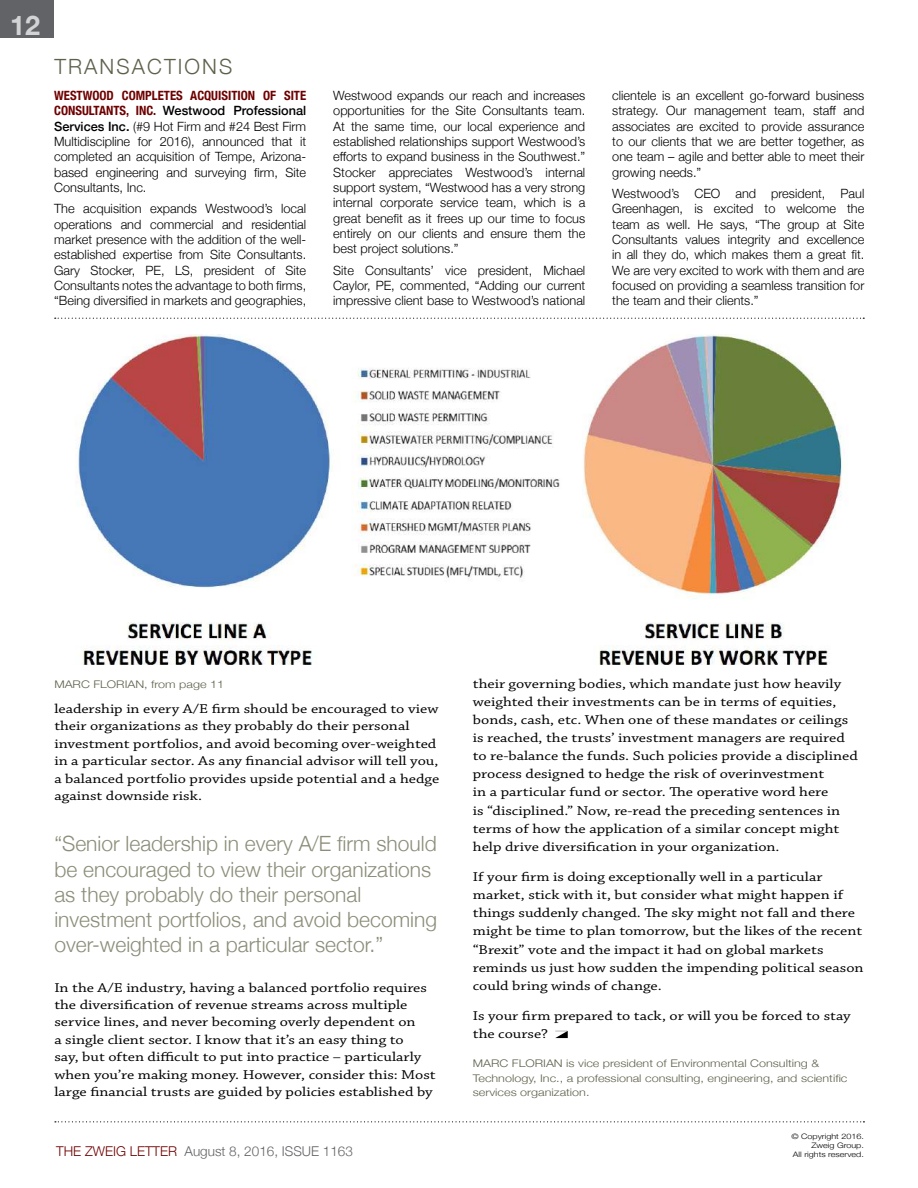
<style>
.page{position:relative;width:918px;height:1188px;background:#fff}
.page>*{position:absolute;margin:0;border:0;box-sizing:border-box;transform-origin:0 0}
.t1{font:700 27px "Helvetica Neue";color:#d1d3d4}
.t2{font:300 21px/25.2px "Helvetica Neue";color:#8c8d79}
.t3{font:300 21px "Helvetica Neue";letter-spacing:.1em;color:#5f604b}
.t4{font:13.5px/18.1px "Chaparral Pro";color:#000;scale:1.2 1}
.t5{font:300 13.5px "Helvetica Neue";color:#626366}
.t6{font:300 12.75px/15.3px "Helvetica Neue";color:#000;text-align:justify}
.t7{font:300 10.5px/14.5px "Helvetica Neue";color:#5f604b;scale:1.2 1}
.t8{font:300 7.5px/9px "Helvetica Neue";color:#000;text-align:right;scale:1.2 1}
.s1{font-weight:700;font-stretch:condensed;color:#6f0000}
.s2{font-weight:500}
.s3{color:#6f0000}
</style>
<div class="page">
<svg style="left:55px;top:1121px;width:809px;height:1px"></svg>
<div style="left:0;top:0;width:54px;height:37px;background:#626366"></div>
<svg style="left:555px;top:1031px;width:13px;height:7px"></svg>
<img style="left:78px;top:335px;width:767px;height:329px">
<svg style="left:55px;top:318px;width:809px;height:1px"></svg>
<div style="left:44px;top:328px;width:75px;height:37px;background:#fff"></div>
<h1 class="t1" style="left:10px;top:4px;width:32px">12</h1>
<h2 class="t3" style="left:54px;top:50px;width:179px">TRANSACTIONS</h2>
<p class="t6" style="left:54px;top:87px;width:254px"><span class="s1">WESTWOOD COMPLETES ACQUISITION OF SITE CONSULTANTS, INC.</span> <span class="s2">Westwood Professional Services Inc.</span> (#9 Hot Firm and #24 Best Firm Multidiscipline for 2016), announced that it completed an acquisition of Tempe, Arizona&shy;based engineering and surveying firm, Site Consultants, Inc.</p>
<p class="t6" style="left:54px;top:200px;width:254px">The acquisition expands Westwood’s local operations and commercial and residential market presence with the addition of the well&shy;established expertise from Site Consultants.<br>Gary Stocker, PE, LS, president of Site Consultants notes the advantage to both firms, “Being diversified in markets and geographies,</p>
<p class="t6" style="left:333px;top:87px;width:254px">Westwood expands our reach and increases opportunities for the Site Consultants team.<br>At the same time, our local experience and established relationships support Westwood’s efforts to expand business in the Southwest.” Stocker appreciates Westwood’s internal support system, “Westwood has a very strong internal corporate service team, which is a great benefit as it frees up our time to focus entirely on our clients and ensure them the best project solutions.”</p>
<p class="t6" style="left:333px;top:262px;width:254px">Site Consultants’ vice president, Michael Caylor, PE, commented, “Adding our current impressive client base to Westwood’s national</p>
<p class="t6" style="left:612px;top:87px;width:254px">clientele is an excellent go-forward business strategy. Our management team, staff and associates are excited to provide assurance to our clients that we are better together, as one team – agile and better able to meet their growing needs.”</p>
<p class="t6" style="left:612px;top:185px;width:254px">Westwood’s CEO and president, Paul Greenhagen, is excited to welcome the team as well. He says, “The group at Site Consultants values integrity and excellence in all they do, which makes them a great fit.<br>We are very excited to work with them and are focused on providing a seamless transition for the team and their clients.”</p>
<p class="t7" style="left:54px;top:676px;width:143px">MARC FLORIAN, from page 11</p>
<p class="t4" style="left:54px;top:700px;width:322px;line-height:17.4px">leadership in every A/E firm should be encouraged to view their organizations as they probably do their personal investment portfolios, and avoid becoming over-weighted in a particular sector. As any financial advisor will tell you, a balanced portfolio provides upside potential and a hedge against downside risk.</p>
<h2 class="t2" style="left:54px;top:830px;width:384px">“Senior leadership in every A/E firm should be encouraged to view their organizations as they probably do their personal investment portfolios, and avoid becoming over-weighted in a particular sector.”</h2>
<p class="t4" style="left:54px;top:979px;width:319px;line-height:17.4px">In the A/E industry, having a balanced portfolio requires the diversification of revenue streams across multiple service lines, and never becoming overly dependent on<br>a single client sector. I know that it’s an easy thing to<br>say, but often difficult to put into practice – particularly when you’re making money. However, consider this: Most large financial trusts are guided by policies established by</p>
<p class="t4" style="left:473px;top:675px;width:322px">their governing bodies, which mandate just how heavily weighted their investments can be in terms of equities, bonds, cash, etc. When one of these mandates or ceilings is reached, the trusts’ investment managers are required to re-balance the funds. Such policies provide a disciplined process designed to hedge the risk of overinvestment<br>in a particular fund or sector. The operative word here<br>is “disciplined.” Now, re-read the preceding sentences in terms of how the application of a similar concept might help drive diversification in your organization.</p>
<p class="t4" style="left:473px;top:868px;width:327px">If your firm is doing exceptionally well in a particular market, stick with it, but consider what might happen if things suddenly changed. The sky might not fall and there might be time to plan tomorrow, but the likes of the recent “Brexit” vote and the impact it had on global markets reminds us just how sudden the impending political season could bring winds of change.</p>
<p class="t4" style="left:473px;top:1007px;width:316px">Is your firm prepared to tack, or will you be forced to stay the course?</p>
<p class="t7" style="left:473px;top:1055px;width:314px">MARC FLORIAN is vice president of Environmental Consulting &amp;<br>Technology, Inc., a professional consulting, engineering, and scientific services organization.</p>
<p class="t8" style="left:792px;top:1131px;width:62px">© Copyright 2016.<br>Zweig Group.</p>
<p class="t5" style="left:56px;top:1141px;width:298px"><span class="s3">THE ZWEIG LETTER</span> August 8, 2016, ISSUE 1163</p>
<p class="t8" style="left:793px;top:1149px;width:61px">All rights reserved.</p>
</div>
